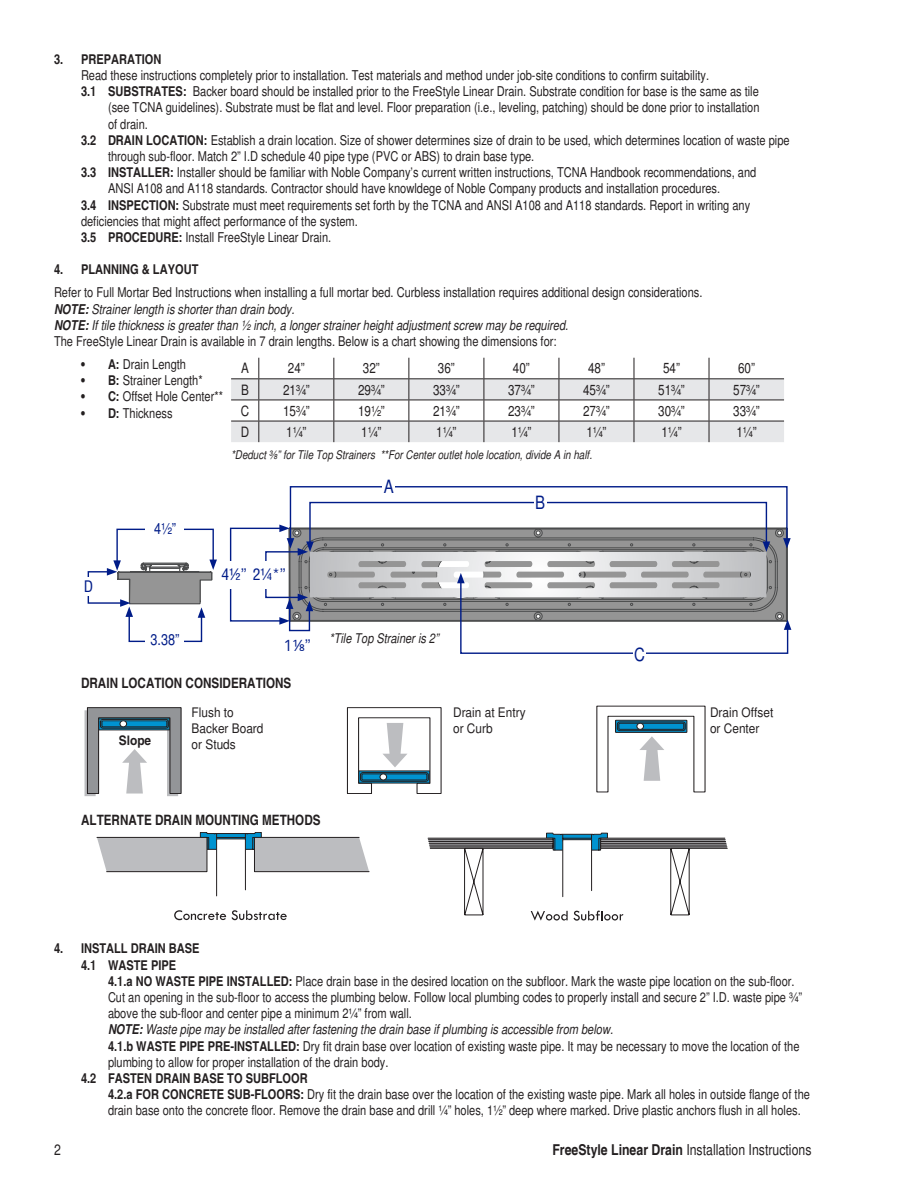
<style>
.page{position:relative;width:918px;height:1188px;background:#fff}
.page>*{position:absolute;margin:0;border:0;box-sizing:border-box;transform-origin:0 0}
.t1{font:condensed 18.3px "Helvetica";color:#001c88}
.t2{font:condensed 15.45px "Helvetica";color:#001c88}
.t3{font:condensed 15.45px "Helvetica";color:#001c88}
.t4{font:15.45px "Open Sans";color:#001c88}
.t5{font:condensed 15px "Helvetica";color:#231f20}
.t6{font:condensed 14.25px "Helvetica";color:#231f20}
.t7{font:700 condensed 14.25px "Helvetica";color:#231f20}
.t8{font:condensed 13.5px/16.2px "Helvetica";color:#231f20}
.t9{font:italic condensed 13.5px "Helvetica";color:#231f20}
.t10{font:700 condensed 13.5px "Helvetica";color:#231f20}
.t11{font:italic condensed 13.35px "Helvetica";color:#231f20}
.t12{font:condensed 13.2px/15.8px "Helvetica";color:#231f20;scale:1.1 1}
.t13{font:700 condensed 13.2px "Helvetica";color:#231f20;scale:1.1 1}
.t14{font:italic condensed 12px "Helvetica";color:#231f20}
.s1{font-weight:700}
.s2{font-family:"Helvetica";font-stretch:condensed}
</style>
<div class="page">
<svg style="left:231px;top:358px;width:553px;height:84px"></svg>
<svg style="left:87px;top:528px;width:130px;height:115px"></svg>
<div style="left:82px;top:577px;width:13px;height:18px;background:#fff"></div>
<div style="left:230px;top:528px;width:52px;height:94px;border:1px solid #001c88"></div>
<div style="left:265px;top:551px;width:36px;height:47px;border:1px solid #001c88"></div>
<div style="left:252px;top:561px;width:34px;height:28px;background:#fff"></div>
<div style="left:217px;top:561px;width:34px;height:28px;background:#fff"></div>
<div style="left:309px;top:502px;width:458px;height:42px;border:1px solid #001c88"></div>
<div style="left:290px;top:486px;width:498px;height:55px;border:1px solid #001c88"></div>
<svg style="left:279px;top:525px;width:512px;height:129px"></svg>
<div style="left:534px;top:495px;width:12px;height:14px;background:#fff"></div>
<div style="left:383px;top:479px;width:12px;height:14px;background:#fff"></div>
<div style="left:633px;top:647px;width:13px;height:14px;background:#fff"></div>
<div style="left:319px;top:624px;width:130px;height:28px;background:#fff"></div>
<svg style="left:96px;top:832px;width:274px;height:89px"></svg>
<svg style="left:428px;top:832px;width:300px;height:89px"></svg>
<svg style="left:85px;top:707px;width:97px;height:89px"></svg>
<svg style="left:347px;top:707px;width:95px;height:87px"></svg>
<svg style="left:596px;top:705px;width:110px;height:87px"></svg>
<p class="t10" style="left:54px;top:51px;width:109px">3. PREPARATION</p>
<p class="t8" style="left:81px;top:67px;width:630px">Read these instructions completely prior to installation. Test materials and method under job-site conditions to confirm suitability.</p>
<p class="t8" style="left:81px;top:83px;width:679px"><span class="s1">3.1 SUBSTRATES:</span> Backer board should be installed prior to the FreeStyle Linear Drain. Substrate condition for base is the same as tile</p>
<p class="t8" style="left:108px;top:99px;width:653px">(see TCNA guidelines). Substrate must be flat and level. Floor preparation (i.e., leveling, patching) should be done prior to installation of drain.</p>
<p class="t8" style="left:108px;top:132px;width:683px;text-indent:-27px"><span class="s1">3.2 DRAIN LOCATION:</span> Establish a drain location. Size of shower determines size of drain to be used, which determines location of waste pipe through sub-floor. Match 2” I.D schedule 40 pipe type (PVC or ABS) to drain base type.</p>
<p class="t8" style="left:108px;top:164px;width:650px;text-indent:-27px"><span class="s1">3.3 INSTALLER:</span> Installer should be familiar with Noble Company’s current written instructions, TCNA Handbook recommendations, and<br>ANSI A108 and A118 standards. Contractor should have knowldege of Noble Company products and installation procedures.</p>
<p class="t8" style="left:81px;top:197px;width:671px"><span class="s1">3.4 INSPECTION:</span> Substrate must meet requirements set forth by the TCNA and ANSI A108 and A118 standards. Report in writing any deficiencies that might affect performance of the system.</p>
<p class="t8" style="left:81px;top:229px;width:252px"><span class="s1">3.5 PROCEDURE:</span> Install FreeStyle Linear Drain.</p>
<p class="t10" style="left:54px;top:262px;width:146px">4. PLANNING &amp; LAYOUT</p>
<p class="t8" style="left:54px;top:284px;width:650px">Refer to Full Mortar Bed Instructions when installing a full mortar bed. Curbless installation requires additional design considerations.</p>
<p class="t9" style="left:54px;top:301px;width:242px"><span class="s1">NOTE:</span> Strainer length is shorter than drain body.</p>
<p class="t9" style="left:54px;top:317px;width:516px"><span class="s1">NOTE:</span> If tile thickness is greater than ½ inch, a longer strainer height adjustment screw may be required.</p>
<p class="t8" style="left:54px;top:333px;width:504px">The FreeStyle Linear Drain is available in 7 drain lengths. Below is a chart showing the dimensions for:</p>
<p class="t8" style="left:81px;top:356px;width:107px"><span class="s1">• A:</span> Drain Length</p>
<p class="t8" style="left:81px;top:372px;width:123px"><span class="s1">• B:</span> Strainer Length*</p>
<p class="t8" style="left:81px;top:388px;width:144px"><span class="s1">• C:</span> Offset Hole Center**</p>
<p class="t8" style="left:81px;top:405px;width:93px"><span class="s1">• D:</span> Thickness</p>
<p class="t6" style="left:241px;top:360px;width:9px">A</p>
<p class="t6" style="left:288px;top:360px;width:18px">24”</p>
<p class="t6" style="left:363px;top:360px;width:18px">32”</p>
<p class="t6" style="left:438px;top:360px;width:18px">36”</p>
<p class="t6" style="left:513px;top:360px;width:18px">40”</p>
<p class="t6" style="left:588px;top:360px;width:18px">48”</p>
<p class="t6" style="left:663px;top:360px;width:18px">54”</p>
<p class="t6" style="left:738px;top:360px;width:18px">60”</p>
<p class="t6" style="left:241px;top:381px;width:9px">B</p>
<p class="t6" style="left:283px;top:381px;width:28px">21¾”</p>
<p class="t6" style="left:358px;top:381px;width:28px">29¾”</p>
<p class="t6" style="left:433px;top:381px;width:28px">33¾”</p>
<p class="t6" style="left:508px;top:381px;width:28px">37¾”</p>
<p class="t6" style="left:583px;top:381px;width:28px">45¾”</p>
<p class="t6" style="left:658px;top:381px;width:28px">51¾”</p>
<p class="t6" style="left:733px;top:381px;width:28px">57¾”</p>
<p class="t6" style="left:241px;top:402px;width:10px">C</p>
<p class="t6" style="left:283px;top:402px;width:28px">15¾”</p>
<p class="t6" style="left:358px;top:402px;width:28px">19½”</p>
<p class="t6" style="left:433px;top:402px;width:28px">21¾”</p>
<p class="t6" style="left:508px;top:402px;width:28px">23¾”</p>
<p class="t6" style="left:583px;top:402px;width:28px">27¾”</p>
<p class="t6" style="left:658px;top:402px;width:28px">30¾”</p>
<p class="t6" style="left:733px;top:402px;width:28px">33¾”</p>
<p class="t6" style="left:241px;top:423px;width:10px">D</p>
<p class="t6" style="left:286px;top:423px;width:22px">1¼”</p>
<p class="t6" style="left:361px;top:423px;width:22px">1¼”</p>
<p class="t6" style="left:436px;top:423px;width:22px">1¼”</p>
<p class="t6" style="left:511px;top:423px;width:22px">1¼”</p>
<p class="t6" style="left:586px;top:423px;width:22px">1¼”</p>
<p class="t6" style="left:661px;top:423px;width:22px">1¼”</p>
<p class="t6" style="left:736px;top:423px;width:22px">1¼”</p>
<p class="t14" style="left:231px;top:447px;width:362px">*Deduct ⅜” for Tile Top Strainers **For Center outlet hole location, divide A in half.</p>
<p class="t3" style="left:84px;top:576px;width:11px">D</p>
<p class="t2" style="left:154px;top:519px;width:23px">4½”</p>
<p class="t2" style="left:151px;top:631px;width:30px">3.38”</p>
<p class="t3" style="left:222px;top:565px;width:66px">4½” 2¼*”</p>
<p class="t4" style="left:284px;top:635px;width:28px">1⅛<span class="s2">”</span></p>
<p class="t7" style="left:81px;top:674px;width:212px">DRAIN LOCATION CONSIDERATIONS</p>
<p class="t13" style="left:87px;top:680px;width:102px">DRAIN LOC TIONS</p>
<p class="t13" style="left:135px;top:680px;width:102px">DRAIN LOCATIONS</p>
<p class="t13" style="left:168px;top:680px;width:102px">DRAIN LOCATIONS</p>
<p class="t13" style="left:119px;top:733px;width:31px">Slope</p>
<p class="t12" style="left:192px;top:704px;width:85px">Flush to Flush to<br>Backer Bo rd<br>or Studs or Studs</p>
<p class="t13" style="left:167px;top:733px;width:61px">SlopeSlope</p>
<p class="t1" style="left:384px;top:475px;width:12px">A</p>
<p class="t1" style="left:535px;top:491px;width:12px">B</p>
<p class="t11" style="left:330px;top:630px;width:111px">*Tile Top Strainer is 2”</p>
<p class="t12" style="left:453px;top:704px;width:67px">Drain at Entry or Curb</p>
<p class="t12" style="left:486px;top:704px;width:67px">Drain at Entry</p>
<p class="t7" style="left:81px;top:811px;width:241px">ALTERNATE DRAIN MOUNTING METHODS</p>
<p class="t1" style="left:634px;top:643px;width:12px">C</p>
<p class="t12" style="left:677px;top:704px;width:59px">Drain Offset</p>
<p class="t12" style="left:710px;top:704px;width:59px">Drain Offset or Center</p>
<p class="t10" style="left:54px;top:940px;width:147px">4. INSTALL DRAIN BASE</p>
<p class="t10" style="left:81px;top:957px;width:97px">4.1 WASTE PIPE</p>
<p class="t8" style="left:108px;top:973px;width:696px"><span class="s1">4.1.a NO WASTE PIPE INSTALLED:</span> Place drain base in the desired location on the subfloor. Mark the waste pipe location on the sub-floor.<br>Cut an opening in the sub-floor to access the plumbing below. Follow local plumbing codes to properly install and secure 2” I.D. waste pipe ¾” above the sub-floor and center pipe a minimum 2¼” from wall.</p>
<p class="t9" style="left:108px;top:1022px;width:507px"><span class="s1">NOTE:</span> Waste pipe may be installed after fastening the drain base if plumbing is accessible from below.</p>
<p class="t8" style="left:108px;top:1038px;width:693px"><span class="s1">4.1.b WASTE PIPE PRE-INSTALLED:</span> Dry fit drain base over location of existing waste pipe. It may be necessary to move the location of the plumbing to allow for proper installation of the drain body.</p>
<p class="t10" style="left:81px;top:1070px;width:228px">4.2 FASTEN DRAIN BASE TO SUBFLOOR</p>
<p class="t8" style="left:108px;top:1086px;width:704px"><span class="s1">4.2.a FOR CONCRETE SUB-FLOORS:</span> Dry fit the drain base over the location of the existing waste pipe. Mark all holes in outside flange of the drain base onto the concrete floor. Remove the drain base and drill ¼” holes, 1½” deep where marked. Drive plastic anchors flush in all holes.</p>
<p class="t5" style="left:54px;top:1141px;width:8px">2</p>
<p class="t5" style="left:552px;top:1141px;width:261px"><span class="s1">FreeStyle Linear Drain</span> Installation Instructions</p>
</div>
